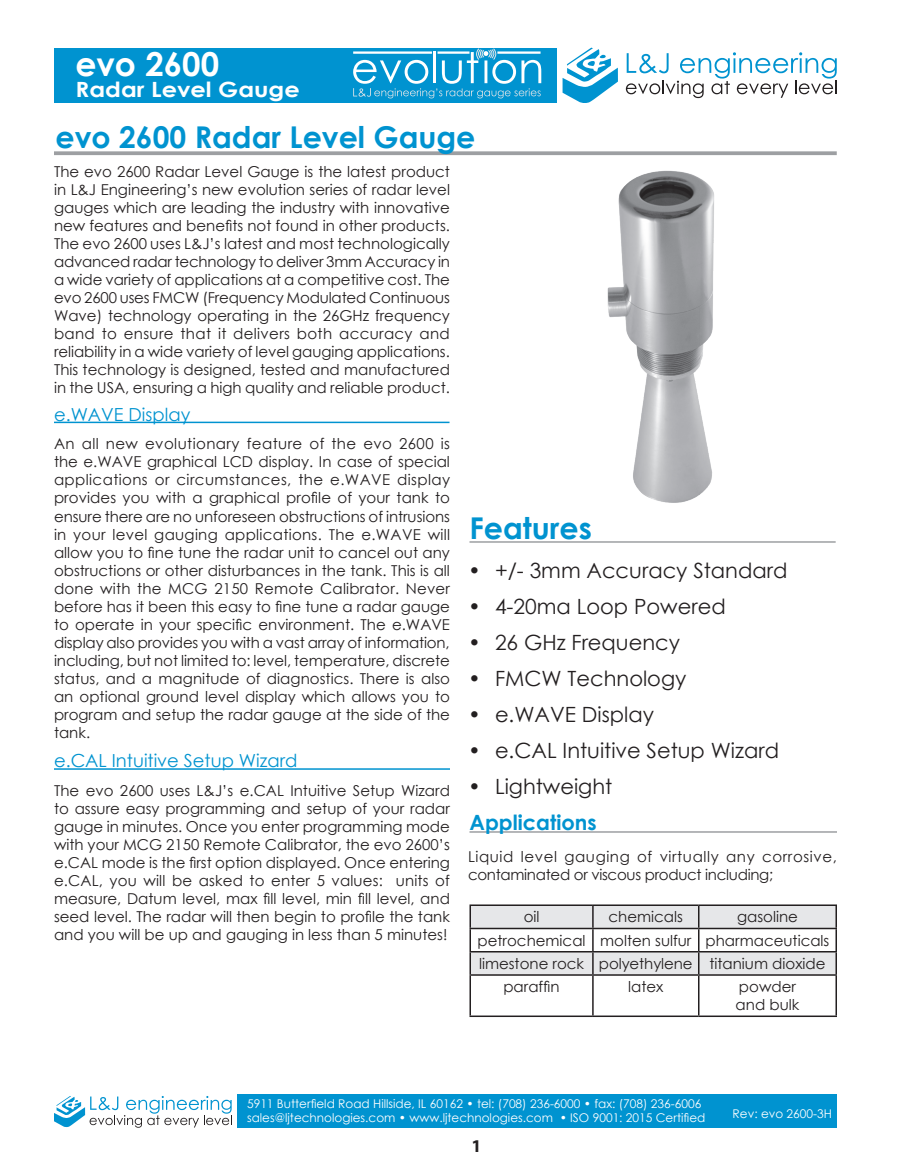
<style>
.page{position:relative;width:918px;height:1175px;background:#fff}
.page>*{position:absolute;margin:0;border:0;box-sizing:border-box;transform-origin:0 0}
.t1{font:700 33px "Century Gothic";color:#fff}
.t2{font:700 30px "Century Gothic";color:#0093d0}
.t3{font:21px "Century Gothic";color:#231f20}
.t4{font:700 21px "Century Gothic";color:#fff;scale:1.14 1}
.t5{font:700 21px "Century Gothic";color:#0093d0}
.t6{font:18px "Century Gothic";color:#0093d0}
.t7{font:700 18px "Myriad Pro";color:#231f20}
.t8{font:15px/18px "Century Gothic";color:#231f20;text-align:justify}
.t9{font:15px/18px "Century Gothic";letter-spacing:.04em;color:#231f20}
.t10{font:12px/14.4px "Century Gothic";color:#fff}
</style>
<div class="page">
<div style="left:54px;top:48px;width:502px;height:55px;background:#0093d0"></div>
<svg style="left:626px;top:52px;width:211px;height:46px"></svg>
<svg style="left:563px;top:48px;width:54px;height:55px"></svg>
<svg style="left:353px;top:48px;width:188px;height:50px"></svg>
<div style="left:238px;top:1094px;width:599px;height:33px;background:#0093d0"></div>
<svg style="left:54px;top:1096px;width:178px;height:31px"></svg>
<hr style="left:470px;top:541px;width:366px;height:2px;background:#9d9fa2">
<hr style="left:470px;top:831px;width:367px;height:1px;background:#9d9fa2">
<hr style="left:470px;top:904px;width:123px;height:2px;background:#231f20">
<hr style="left:593px;top:904px;width:106px;height:2px;background:#231f20">
<hr style="left:699px;top:904px;width:138px;height:2px;background:#231f20">
<svg style="left:470px;top:905px;width:367px;height:110px"></svg>
<hr style="left:470px;top:974px;width:123px;height:1px;background:#231f20">
<hr style="left:470px;top:975px;width:1px;height:40px;background:#231f20">
<hr style="left:593px;top:974px;width:106px;height:1px;background:#231f20">
<hr style="left:592px;top:975px;width:2px;height:40px;background:#231f20">
<hr style="left:699px;top:974px;width:138px;height:1px;background:#231f20">
<hr style="left:698px;top:975px;width:2px;height:40px;background:#231f20">
<hr style="left:836px;top:975px;width:1px;height:40px;background:#231f20">
<hr style="left:470px;top:1015px;width:123px;height:2px;background:#231f20">
<hr style="left:593px;top:1015px;width:106px;height:2px;background:#231f20">
<hr style="left:699px;top:1015px;width:138px;height:2px;background:#231f20">
<hr style="left:54px;top:421px;width:396px;height:2px;background:#0093d0">
<hr style="left:54px;top:768px;width:396px;height:1px;background:#0093d0">
<svg style="left:54px;top:151px;width:783px;height:4px;background:#a5a7aa"></svg>
<img style="left:607px;top:170px;width:107px;height:333px">
<h1 class="t1" style="left:75px;top:39px;width:145px">evo 2600</h1>
<h3 class="t4" style="left:76px;top:73px;width:198px">Radar Level Gauge</h3>
<p class="t2" style="left:56px;top:114px;width:422px">evo 2600 Radar Level Gauge</p>
<p class="t8" style="left:54px;top:163px;width:398px">The evo 2600 Radar Level Gauge is the latest product in L&amp;J Engineering’s new evolution series of radar level gauges which are leading the industry with innovative new features and benefits not found in other products.<br>The evo 2600 uses L&amp;J’s latest and most technologically advanced radar technology to deliver 3mm Accuracy in a wide variety of applications at a competitive cost. The evo 2600 uses FMCW (Frequency Modulated Continuous Wave) technology operating in the 26GHz frequency band to ensure that it delivers both accuracy and reliability in a wide variety of level gauging applications.<br>This technology is designed, tested and manufactured in the USA, ensuring a high quality and reliable product.</p>
<p class="t6" style="left:54px;top:401px;width:138px">e.WAVE Display</p>
<p class="t8" style="left:54px;top:435px;width:398px">An all new evolutionary feature of the evo 2600 is the e.WAVE graphical LCD display. In case of special applications or circumstances, the e.WAVE display provides you with a graphical profile of your tank to ensure there are no unforeseen obstructions of intrusions in your level gauging applications. The e.WAVE will allow you to fine tune the radar unit to cancel out any obstructions or other disturbances in the tank. This is all done with the MCG 2150 Remote Calibrator. Never before has it been this easy to fine tune a radar gauge to operate in your specific environment. The e.WAVE display also provides you with a vast array of information, including, but not limited to: level, temperature, discrete status, and a magnitude of diagnostics. There is also an optional ground level display which allows you to program and setup the radar gauge at the side of the tank.</p>
<p class="t6" style="left:54px;top:748px;width:245px">e.CAL Intuitive Setup Wizard</p>
<p class="t8" style="left:54px;top:781px;width:398px">The evo 2600 uses L&amp;J’s e.CAL Intuitive Setup Wizard to assure easy programming and setup of your radar gauge in minutes. Once you enter programming mode with your MCG 2150 Remote Calibrator, the evo 2600’s e.CAL mode is the first option displayed. Once entering e.CAL, you will be asked to enter 5 values: units of measure, Datum level, max fill level, min fill level, and seed level. The radar will then begin to profile the tank and you will be up and gauging in less than 5 minutes!</p>
<p class="t2" style="left:470px;top:505px;width:124px">Features</p>
<p class="t3" style="left:468px;top:555px;width:321px">• +/- 3mm Accuracy Standard</p>
<p class="t3" style="left:468px;top:591px;width:259px">• 4-20ma Loop Powered</p>
<p class="t3" style="left:468px;top:627px;width:214px">• 26 GHz Frequency</p>
<p class="t3" style="left:468px;top:663px;width:220px">• FMCW Technology</p>
<p class="t3" style="left:468px;top:699px;width:188px">• e.WAVE Display</p>
<p class="t3" style="left:468px;top:735px;width:313px">• e.CAL Intuitive Setup Wizard</p>
<p class="t3" style="left:468px;top:771px;width:146px">• Lightweight</p>
<p class="t5" style="left:470px;top:806px;width:129px">Applications</p>
<p class="t9" style="left:468px;top:847px;width:370px">Liquid level gauging of virtually any corrosive, contaminated or viscous product including;</p>
<p class="t8" style="left:524px;top:907px;width:17px">oil</p>
<p class="t8" style="left:609px;top:907px;width:76px">chemicals</p>
<p class="t8" style="left:737px;top:907px;width:62px">gasoline</p>
<p class="t8" style="left:478px;top:931px;width:110px">petrochemical</p>
<p class="t8" style="left:600px;top:931px;width:93px">molten sulfur</p>
<p class="t8" style="left:706px;top:931px;width:125px">pharmaceuticals</p>
<p class="t8" style="left:479px;top:954px;width:107px">limestone rock</p>
<p class="t8" style="left:599px;top:954px;width:95px">polyethylene</p>
<p class="t8" style="left:709px;top:954px;width:118px">titanium dioxide</p>
<p class="t8" style="left:503px;top:977px;width:58px">paraffin</p>
<p class="t8" style="left:628px;top:977px;width:37px">latex</p>
<p class="t8" style="left:739px;top:977px;width:59px">powder</p>
<p class="t8" style="left:736px;top:995px;width:65px">and bulk</p>
<p class="t10" style="left:247px;top:1096px;width:460px">5911 Butterfield Road Hillside, IL 60162 • tel: (708) 236-6000 • fax: (708) 236-6006 sales@ljtechnologies.com • www.ljtechnologies.com • ISO 9001: 2015 Certified</p>
<p class="t10" style="left:733px;top:1105px;width:101px">Rev: evo 2600-3H</p>
<p class="t7" style="left:472px;top:1134px;width:11px">1</p>
</div>
